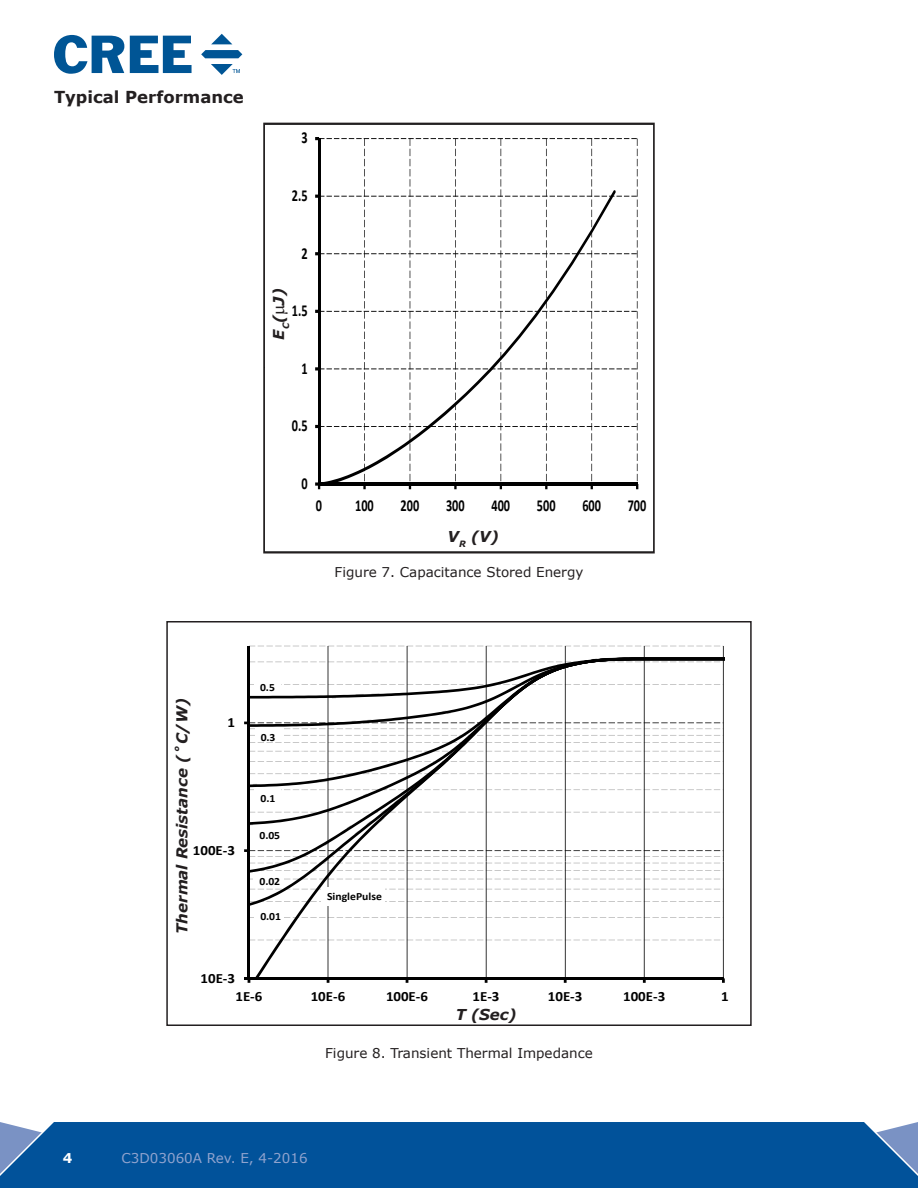
<style>
.page{position:relative;width:918px;height:1188px;background:#fff}
.page>*{position:absolute;margin:0;border:0;box-sizing:border-box;transform-origin:0 0}
.t1{font:700 16.8px "Calibri";color:#000;scale:.73 1}
.t2{font:700 16.5px "Verdana";color:#231f20}
.t3{font:italic 700 15px "Verdana";color:#231f20}
.t4{font:700 14.1px "Calibri";color:#000;scale:1.06 1}
.t5{font:13.5px "Verdana";color:#231f20}
.t6{font:13.5px "Verdana";color:#90a3ce}
.t7{font:700 13.5px "Verdana";color:#fff}
.t8{font:700 11.1px "Calibri";color:#000;scale:1.06 1}
</style>
<div class="page">
<div style="left:0;top:1122px;width:918px;height:66px;background:#01529a"></div>
<svg style="left:54px;top:35px;width:70px;height:39px"></svg>
<svg style="left:130px;top:36px;width:62px;height:37px"></svg>
<svg style="left:211px;top:34px;width:21px;height:10px"></svg>
<svg style="left:201px;top:50px;width:41px;height:8px"></svg>
<svg style="left:211px;top:64px;width:29px;height:10px"></svg>
<svg style="left:263px;top:122px;width:392px;height:432px"></svg>
<div style="left:323px;top:522px;width:301px;height:28px;background:#fff"></div>
<div style="left:267px;top:136px;width:22px;height:356px;background:#fff"></div>
<svg style="left:166px;top:621px;width:586px;height:405px"></svg>
<div style="left:171px;top:665px;width:22px;height:302px;background:#fff"></div>
<div style="left:346px;top:1004px;width:280px;height:19px;background:#fff"></div>
<p class="t2" style="left:54px;top:86px;width:191px">Typical Performance</p>
<p class="t1" style="left:301px;top:127px;width:10px">3</p>
<p class="t1" style="left:292px;top:185px;width:23px">2.5</p>
<p class="t1" style="left:301px;top:242px;width:10px">2</p>
<p class="t3" style="left:268px;top:340px;width:53px;rotate:-90deg">E<sub>C</sub>( J)</p>
<p class="t1" style="left:292px;top:300px;width:23px">1.5</p>
<p class="t1" style="left:301px;top:357px;width:10px">1</p>
<p class="t1" style="left:292px;top:415px;width:23px">0.5</p>
<p class="t1" style="left:301px;top:473px;width:10px">0</p>
<p class="t1" style="left:316px;top:494px;width:10px">0</p>
<p class="t1" style="left:355px;top:494px;width:27px">100</p>
<p class="t1" style="left:401px;top:494px;width:27px">200</p>
<p class="t1" style="left:446px;top:494px;width:27px">300</p>
<p class="t1" style="left:491px;top:494px;width:27px">400</p>
<p class="t1" style="left:537px;top:494px;width:27px">500</p>
<p class="t1" style="left:582px;top:494px;width:27px">600</p>
<p class="t1" style="left:628px;top:494px;width:27px">700</p>
<p class="t3" style="left:448px;top:526px;width:53px">V<sub>R</sub> (V)</p>
<p class="t5" style="left:335px;top:563px;width:250px">Figure 7. Capacitance Stored Energy</p>
<p class="t3" style="left:171px;top:934px;width:237px;rotate:-90deg">Thermal Resistance (˚C/W)</p>
<p class="t4" style="left:228px;top:713px;width:9px">1</p>
<p class="t4" style="left:193px;top:841px;width:41px">100E-3</p>
<p class="t4" style="left:201px;top:969px;width:34px">10E-3</p>
<p class="t8" style="left:260px;top:681px;width:16px">0.5</p>
<p class="t8" style="left:261px;top:730px;width:15px">0.3</p>
<p class="t8" style="left:261px;top:791px;width:15px">0.1</p>
<p class="t8" style="left:259px;top:829px;width:21px">0.05</p>
<p class="t8" style="left:259px;top:875px;width:21px">0.02</p>
<p class="t8" style="left:260px;top:909px;width:21px">0.01</p>
<p class="t8" style="left:327px;top:889px;width:53px">SinglePulse</p>
<p class="t4" style="left:235px;top:987px;width:27px">1E-6</p>
<p class="t4" style="left:311px;top:987px;width:34px">10E-6</p>
<p class="t4" style="left:386px;top:987px;width:41px">100E-6</p>
<p class="t4" style="left:473px;top:987px;width:27px">1E-3</p>
<p class="t4" style="left:548px;top:987px;width:34px">10E-3</p>
<p class="t4" style="left:623px;top:987px;width:41px">100E-3</p>
<p class="t4" style="left:721px;top:987px;width:9px">1</p>
<p class="t3" style="left:456px;top:1004px;width:63px">T (Sec)</p>
<p class="t5" style="left:325px;top:1044px;width:269px">Figure 8. Transient Thermal Impedance</p>
<p class="t7" style="left:63px;top:1148px;width:11px">4</p>
<p class="t6" style="left:122px;top:1149px;width:188px">C3D03060A Rev. E, 4-2016</p>
</div>
